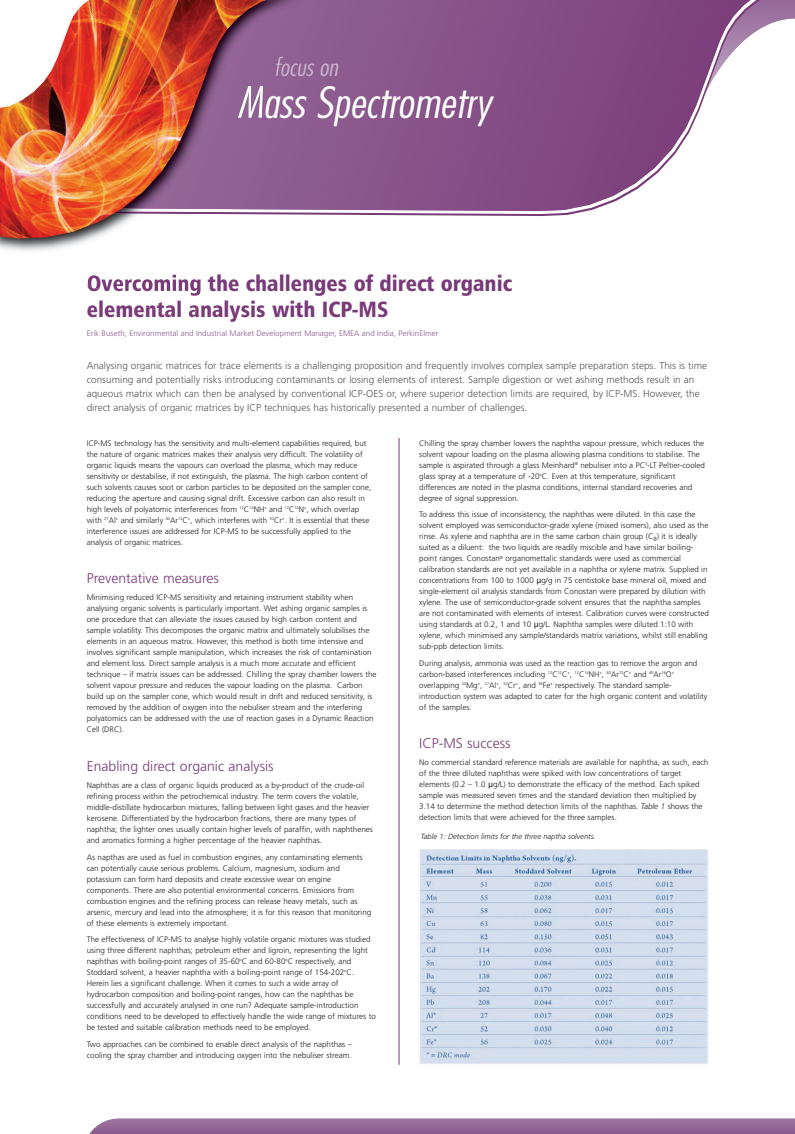
<style>
.page{position:relative;width:795px;height:1134px;background:#fff}
.page>*{position:absolute;margin:0;border:0;box-sizing:border-box;transform-origin:0 0}
.t1{font:italic 300 condensed 42px "Futura";color:#fff;scale:1.1 1}
.t2{font:italic 300 condensed 24px "Futura";color:#c8b4cd;scale:1.1 1}
.t3{font:22px/26px "Humanist 777 BT Black Condensed B";color:#793a78}
.t4{font:300 14px "Frutiger";color:#793a78}
.t5{font:300 10px/14px "Frutiger";color:#57585a}
.t6{font:300 8px/11px "Frutiger";color:#231f20}
.t7{font:300 8px "Frutiger";color:#8c5b8f}
.t8{font:italic 300 7.5px "Frutiger";color:#231f20}
.s1{font-family:"Lucida Grande";font-weight:400}
.s2{font-style:italic}
</style>
<div class="page">
<svg style="left:90px;top:1118px;width:704px;height:15px;background:#996f9c"></svg>
<svg style="left:292px;top:0;width:493px;height:211px"></svg>
<hr style="left:398px;top:438px;width:1px;height:626px;background:#793a78">
<img style="left:0;top:238px;width:95px;height:13px">
<div style="left:292px;top:0;width:20px;height:209px;background:#8e5e90"></div>
<img style="left:87px;top:274px;width:114px;height:22px">
<img style="left:146px;top:300px;width:52px;height:18px">
<img style="left:0;top:0;width:292px;height:238px">
<img style="left:418px;top:849px;width:290px;height:215px">
<h2 class="t2" style="left:274px;top:57px;width:63px">focus on</h2>
<h1 class="t1" style="left:237px;top:84px;width:232px">Mass Spectrometry</h1>
<h3 class="t3" style="left:87px;top:272px;width:426px">Overcoming the challenges of direct organic elemental analysis with ICP-MS</h3>
<p class="t7" style="left:87px;top:330px;width:353px">Erik Buseth, Environmental and Industrial Market Development Manager, EMEA and India, PerkinElmer</p>
<p class="t5" style="left:87px;top:359px;width:621px">Analysing organic matrices for trace elements is a challenging proposition and frequently involves complex sample preparation steps. This is time consuming and potentially risks introducing contaminants or losing elements of interest. Sample digestion or wet ashing methods result in an aqueous matrix which can then be analysed by conventional ICP-OES or, where superior detection limits are required, by ICP-MS. However, the direct analysis of organic matrices by ICP techniques has historically presented a number of challenges.</p>
<p class="t6" style="left:87px;top:438px;width:286px">ICP-MS technology has the sensitivity and multi-element capabilities required, but the nature of organic matrices makes their analysis very difficult. The volatility of organic liquids means the vapours can overload the plasma, which may reduce sensitivity or destabilise, if not extinguish, the plasma. The high carbon content of such solvents causes soot or carbon particles to be deposited on the sampler cone, reducing the aperture and causing signal drift. Excessive carbon can also result in high levels of polyatomic interferences from <sup>12</sup>C<sup>14</sup>NH<sup>+</sup> and <sup>13</sup>C<sup>14</sup>N<sup>+</sup>, which overlap with <sup>27</sup>Al<sup>+</sup> and similarly <sup>40</sup>Ar<sup>12</sup>C<sup>+</sup>, which interferes with <sup>52</sup>Cr<sup>+</sup>. It is essential that these interference issues are addressed for ICP-MS to be successfully applied to the analysis of organic matrices.</p>
<h3 class="t4" style="left:87px;top:572px;width:134px">Preventative measures</h3>
<p class="t6" style="left:87px;top:592px;width:291px">Minimising reduced ICP-MS sensitivity and retaining instrument stability when analysing organic solvents is particularly important. Wet ashing organic samples is one procedure that can alleviate the issues caused by high carbon content and sample volatility. This decomposes the organic matrix and ultimately solubilises the elements in an aqueous matrix. However, this method is both time intensive and involves significant sample manipulation, which increases the risk of contamination and element loss. Direct sample analysis is a much more accurate and efficient technique – if matrix issues can be addressed. Chilling the spray chamber lowers the solvent vapour pressure and reduces the vapour loading on the plasma. Carbon build up on the sampler cone, which would result in drift and reduced sensitivity, is removed by the addition of oxygen into the nebuliser stream and the interfering polyatomics can be addressed with the use of reaction gases in a Dynamic Reaction Cell (DRC).</p>
<h3 class="t4" style="left:87px;top:760px;width:188px">Enabling direct organic analysis</h3>
<p class="t6" style="left:87px;top:780px;width:287px">Naphthas are a class of organic liquids produced as a by-product of the crude-oil refining process within the petrochemical industry. The term covers the volatile, middle-distillate hydrocarbon mixtures, falling between light gases and the heavier kerosene. Differentiated by the hydrocarbon fractions, there are many types of naphtha; the lighter ones usually contain higher levels of paraffin, with naphthenes and aromatics forming a higher percentage of the heavier naphthas.</p>
<p class="t6" style="left:87px;top:851px;width:286px">As napthas are used as fuel in combustion engines, any contaminating elements can potentially cause serious problems. Calcium, magnesium, sodium and potassium can form hard deposits and create excessive wear on engine components. There are also potential environmental concerns. Emissions from combustion engines and the refining process can release heavy metals, such as arsenic, mercury and lead into the atmosphere; it is for this reason that monitoring of these elements is extremely important.</p>
<p class="t6" style="left:87px;top:934px;width:290px">The effectiveness of ICP-MS to analyse highly volatile organic mixtures was studied using three different naphthas; petroleum ether and ligroin, representing the light naphthas with boiling-point ranges of 35-60<sup>o</sup>C and 60-80<sup>o</sup>C respectively, and Stoddard solvent, a heavier naphtha with a boiling-point range of 154-202<sup>o</sup>C.<br>Herein lies a significant challenge. When it comes to such a wide array of hydrocarbon composition and boiling-point ranges, how can the naphthas be successfully and accurately analysed in one run? Adequate sample-introduction conditions need to be developed to effectively handle the wide range of mixtures to be tested and suitable calibration methods need to be employed.</p>
<p class="t6" style="left:87px;top:1039px;width:266px">Two approaches can be combined to enable direct analysis of the naphthas – cooling the spray chamber and introducing oxygen into the nebuliser stream.</p>
<p class="t6" style="left:419px;top:438px;width:287px">Chilling the spray chamber lowers the naphtha vapour pressure, which reduces the solvent vapour loading on the plasma allowing plasma conditions to stabilise. The sample is aspirated through a glass Meinhard<sup>®</sup> nebuliser into a PC<sup>3</sup>-LT Peltier-cooled glass spray at a temperature of -20<sup>o</sup>C. Even at this temperature, significant differences are noted in the plasma conditions, internal standard recoveries and degree of signal suppression.</p>
<p class="t6" style="left:419px;top:509px;width:291px">To address this issue of inconsistency, the naphthas were diluted. In this case the solvent employed was semiconductor-grade xylene (mixed isomers), also used as the rinse. As xylene and naphtha are in the same carbon chain group (C<sub>8</sub>) it is ideally suited as a diluent: the two liquids are readily miscible and have similar boiling&shy;point ranges. Conostan<sup>®</sup> organomettalic standards were used as commercial calibration standards are not yet available in a naphtha or xylene matrix. Supplied in concentrations from 100 to 1000 <span class="s1">µ</span>g/g in 75 centistoke base mineral oil, mixed and single-element oil analysis standards from Conostan were prepared by dilution with xylene. The use of semiconductor-grade solvent ensures that the naphtha samples are not contaminated with elements of interest. Calibration curves were constructed using standards at 0.2, 1 and 10 <span class="s1">µ</span>g/L. Naphtha samples were diluted 1:10 with xylene, which minimised any sample/standards matrix variations, whilst still enabling sub-ppb detection limits.</p>
<p class="t6" style="left:419px;top:658px;width:289px">During analysis, ammonia was used as the reaction gas to remove the argon and carbon-based interferences including <sup>12</sup>C<sup>12</sup>C<sup>+</sup>, <sup>12</sup>C<sup>14</sup>NH<sup>+</sup>, <sup>40</sup>Ar<sup>12</sup>C<sup>+</sup> and <sup>40</sup>Ar<sup>16</sup>O<sup>+ </sup>overlapping <sup>24</sup>Mg<sup>+</sup>, <sup>27</sup>Al<sup>+</sup>, <sup>52</sup>Cr<sup>+</sup>, and <sup>56</sup>Fe<sup>+</sup> respectively. The standard sample&shy;introduction system was adapted to cater for the high organic content and volatility of the samples.</p>
<h3 class="t4" style="left:419px;top:738px;width:93px">ICP-MS success</h3>
<p class="t6" style="left:419px;top:757px;width:290px">No commercial standard reference materials are available for naphtha, as such, each of the three diluted naphthas were spiked with low concentrations of target elements (0.2 – 1.0 <span class="s1">µ</span>g/L) to demonstrate the efficacy of the method. Each spiked sample was measured seven times and the standard deviation then multiplied by 3.14 to determine the method detection limits of the naphthas. <span class="s2">Table 1</span> shows the detection limits that were achieved for the three samples.</p>
<p class="t8" style="left:420px;top:833px;width:176px">Table 1: Detection limits for the three naptha solvents.</p>
</div>
